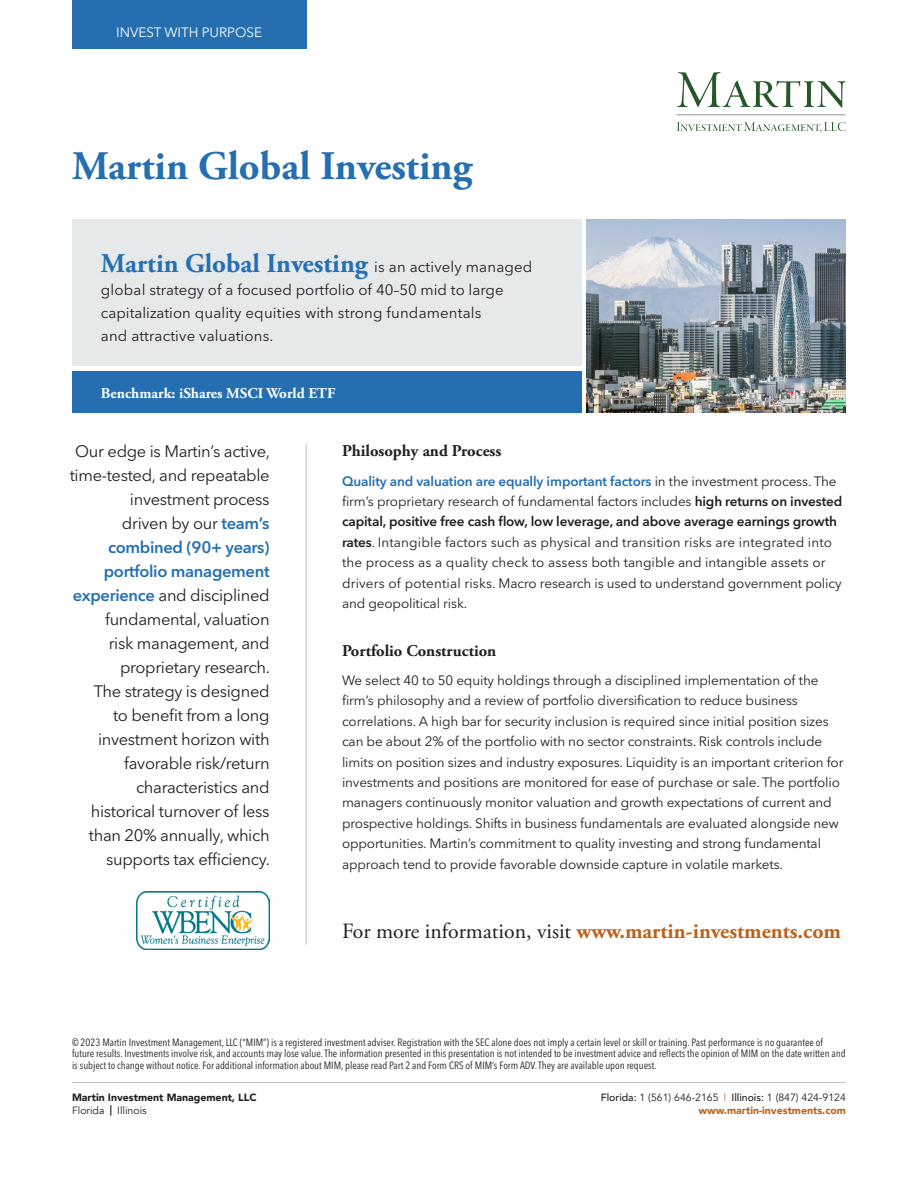
<style>
.page{position:relative;width:918px;height:1188px;background:#fff}
.page>*{position:absolute;margin:0;border:0;box-sizing:border-box;transform-origin:0 0}
.t1{font:700 40.5px "Adobe Garamond Pro";color:#256fb1}
.t2{font:700 27px "Adobe Garamond Pro";color:#256fb1}
.t3{font:700 21.75px "Adobe Garamond Pro";color:#bd621b}
.t4{font:16.5px/24px "Avenir Next LT Pro";letter-spacing:-.02em;color:#231f20;text-align:right}
.t5{font:700 16.5px "Adobe Garamond Pro";color:#231f20}
.t6{font:15px/23px "Avenir Next LT Pro";letter-spacing:.01em;color:#231f20}
.t7{font:700 15px "Adobe Garamond Pro";color:#fff}
.t8{font:13.5px/20.4px "Avenir Next LT Pro";letter-spacing:-.01em;color:#231f20}
.t9{font:13.5px "Avenir Next LT Pro";color:#fff}
.t10{font:condensed 10.5px/11.2px "Avenir Next LT Pro";color:#231f20}
.t11{font:900 10.5px/13.5px "Avenir";color:#231f20}
.t12{font:10.5px "Avenir";color:#231f20}
.URL{font:900 10.5px "Avenir";color:#bd621b}
.s1{font-family:"Avenir Next LT Pro";font-weight:400;font-size:15px;color:#231f20}
.s2{font-weight:600;color:#256fb1}
.s3{font-weight:600}
.s4{font-weight:400;color:#231f20}
.s5{font-weight:400}
.s6{font-weight:800}
.s7{font-weight:500}
.s8{color:#bd621b}
</style>
<div class="page">
<div style="left:72px;top:219px;width:510px;height:147px;background:#e6e9ea"></div>
<hr style="left:306px;top:444px;width:1px;height:501px;background:#b9c0c3">
<div style="left:72px;top:371px;width:510px;height:42px;background:#256fb1"></div>
<img style="left:587px;top:219px;width:259px;height:194px">
<hr style="left:72px;top:1082px;width:774px;height:1px;background:#b9c0c3">
<hr style="left:677px;top:114px;width:168px;height:1px;background:#939598">
<svg style="left:677px;top:72px;width:169px;height:36px"></svg>
<svg style="left:677px;top:122px;width:169px;height:10px"></svg>
<img style="left:137px;top:891px;width:133px;height:58px">
<div style="left:72px;top:0;width:234px;height:49px;background:#256fb1"></div>
<p class="t9" style="left:116px;top:24px;width:147px">INVEST WITH PURPOSE</p>
<p class="t1" style="left:72px;top:142px;width:402px">Martin Global Investing</p>
<p class="t2" style="left:101px;top:248px;width:433px">Martin Global Investing <span class="s1">is an actively managed</span></p>
<p class="t6" style="left:101px;top:278px;width:404px">global strategy of a focused portfolio of 40–50 mid to large capitalization quality equities with strong fundamentals and attractive valuations.</p>
<p class="t7" style="left:101px;top:384px;width:236px">Benchmark: iShares MSCI World ETF</p>
<p class="t4" style="left:70px;top:439px;width:202px">Our edge is Martin’s active, time-tested, and repeatable investment process<br>driven by our <span class="s2">team’s combined (90+ years) portfolio management experience</span> and disciplined fundamental, valuation<br>risk management, and proprietary research.<br>The strategy is designed<br>to benefit from a long investment horizon with favorable risk/return characteristics and historical turnover of less than 20% annually, which supports tax efficiency.</p>
<p class="t5" style="left:342px;top:441px;width:161px">Philosophy and Process</p>
<p class="t8" style="left:342px;top:471px;width:502px"><span class="s2">Quality and valuation are equally important factors</span> in the investment process. The firm’s proprietary research of fundamental factors includes <span class="s3">high returns on invested capital, positive free cash flow, low leverage, and above average earnings growth rates</span>. Intangible factors such as physical and transition risks are integrated into the process as a quality check to assess both tangible and intangible assets or drivers of potential risks. Macro research is used to understand government policy and geopolitical risk.</p>
<p class="t5" style="left:342px;top:641px;width:156px">Portfolio Construction</p>
<p class="t8" style="left:342px;top:670px;width:503px">We select 40 to 50 equity holdings through a disciplined implementation of the firm’s philosophy and a review of portfolio diversification to reduce business correlations. A high bar for security inclusion is required since initial position sizes can be about 2% of the portfolio with no sector constraints. Risk controls include limits on position sizes and industry exposures. Liquidity is an important criterion for investments and positions are monitored for ease of purchase or sale. The portfolio managers continuously monitor valuation and growth expectations of current and prospective holdings. Shifts in business fundamentals are evaluated alongside new opportunities. Martin’s commitment to quality investing and strong fundamental approach tend to provide favorable downside capture in volatile markets.</p>
<p class="t3" style="left:342px;top:919px;width:501px"><span class="s4">For more information, visit</span> www.martin-investments.com</p>
<p class="t10" style="left:72px;top:1037px;width:775px">© 2023 Martin Investment Management, LLC (“MIM”) is a registered investment adviser. Registration with the SEC alone does not imply a certain level or skill or training. Past performance is no guarantee of future results. Investments involve risk, and accounts may lose value. The information presented in this presentation is not intended to be investment advice and reflects the opinion of MIM on the date written and is subject to change without notice. For additional information about MIM, please read Part 2 and Form CRS of MIM’s Form ADV. They are available upon request.</p>
<p class="t11" style="left:72px;top:1090px;width:186px">Martin Investment Management, LLC<br><span class="s5">Florida</span> <span class="s6">|</span> <span class="s5">Illinois</span></p>
<p class="t12" style="left:601px;top:1091px;width:247px"><span class="s7">Florida:</span> 1 (561) 646-2165 <span class="s8">|</span> <span class="s7">Illinois:</span> 1 (847) 424-9124</p>
<p class="URL" style="left:698px;top:1101px;width:149px">www.martin-investments.com</p>
</div>
